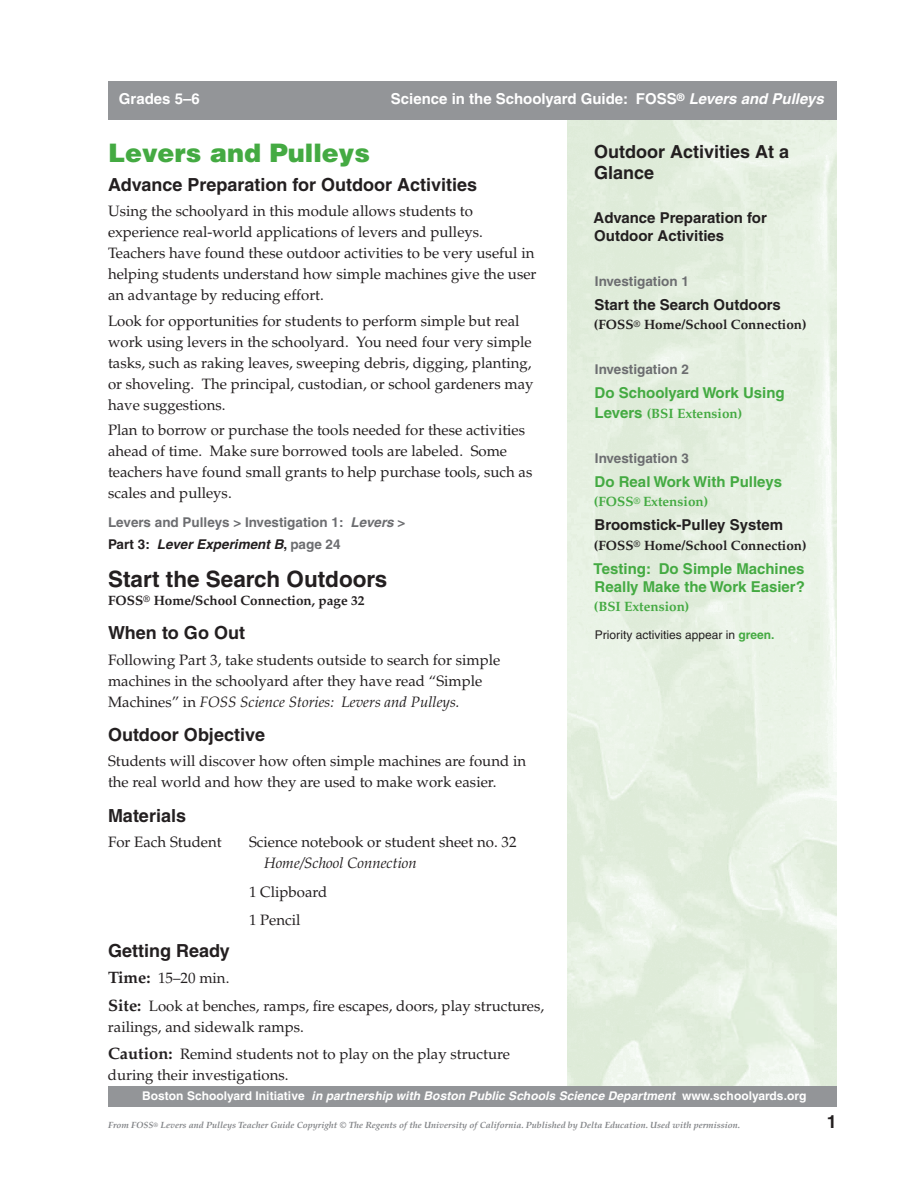
<style>
.page{position:relative;width:918px;height:1188px;background:#fff}
.page>*{position:absolute;margin:0;border:0;box-sizing:border-box;transform-origin:0 0}
.t1{font:900 25.5px "Helvetica LT Std";color:#44aa42}
.t2{font:700 22.5px "Helvetica";color:#231f20}
.t3{font:700 18px/21.6px "Helvetica";color:#231f20}
.t4{font:15px/21px "Palatino";color:#231f20}
.t5{font:700 15px/18px "Helvetica";color:#44aa42}
.t6{font:700 15px/18px "Helvetica";color:#231f20}
.t7{font:700 15px "Helvetica";color:#fff}
.t8{font:italic 15px "Palatino";color:#231f20}
.t9{font:700 13.5px/22.5px "Helvetica";color:#6c6d70}
.t10{font:700 13.5px "Palatino";color:#231f20}
.t11{font:700 13.5px "Palatino";color:#44aa42}
.t12{font:italic 700 12px "Helvetica";letter-spacing:.005em;color:#fff}
.t13{font:12px "Helvetica";color:#231f20}
.t14{font:italic 700 9px "Palatino";color:#808285}
.s1{font-style:italic}
.s2{color:#231f20}
.s3{font-style:italic;color:#231f20}
.s4{font-weight:700;font-size:16.5px}
.s5{font-family:"Helvetica";font-size:15px}
.s6{font-weight:700;color:#44aa42}
.s7{font-style:normal}
</style>
<div class="page">
<div style="left:108px;top:1087px;width:729px;height:20px;background:#939598"></div>
<div style="left:108px;top:81px;width:729px;height:39px;background:#939598"></div>
<img style="left:722px;top:974px;width:92px;height:91px">
<p class="t7" style="left:119px;top:93px;width:82px">Grades 5–6</p>
<p class="t7" style="left:391px;top:93px;width:435px">Science in the Schoolyard Guide: FOSS<sup>®</sup> <span class="s1">Levers and Pulleys</span></p>
<h1 class="t1" style="left:108px;top:143px;width:264px">Levers and Pulleys</h1>
<p class="t3" style="left:108px;top:175px;width:371px">Advance Preparation for Outdoor Activities</p>
<p class="t4" style="left:108px;top:202px;width:430px">Using the schoolyard in this module allows students to experience real-world applications of levers and pulleys.<br>Teachers have found these outdoor activities to be very useful in helping students understand how simple machines give the user an advantage by reducing effort.</p>
<p class="t4" style="left:108px;top:312px;width:427px">Look for opportunities for students to perform simple but real work using levers in the schoolyard. You need four very simple tasks, such as raking leaves, sweeping debris, digging, planting, or shoveling. The principal, custodian, or school gardeners may have suggestions.</p>
<p class="t4" style="left:108px;top:421px;width:426px">Plan to borrow or purchase the tools needed for these activities ahead of time. Make sure borrowed tools are labeled. Some teachers have found small grants to help purchase tools, such as scales and pulleys.</p>
<p class="t9" style="left:108px;top:512px;width:299px">Levers and Pulleys &gt; Investigation 1: <span class="s1">Levers</span> &gt;<br><span class="s2">Part 3:</span> <span class="s3">Lever Experiment B</span><span class="s2">,</span> page 24</p>
<h2 class="t2" style="left:108px;top:571px;width:281px">Start the Search Outdoors</h2>
<p class="t10" style="left:108px;top:595px;width:258px">FOSS<sup>®</sup> Home/School Connection, page 32</p>
<p class="t3" style="left:108px;top:624px;width:138px">When to Go Out</p>
<p class="t4" style="left:108px;top:651px;width:394px">Following Part 3, take students outside to search for simple machines in the schoolyard after they have read “Simple<br>Machines” in <span class="s1">FOSS Science Stories: Levers and Pulleys.</span></p>
<p class="t3" style="left:108px;top:725px;width:159px">Outdoor Objective</p>
<p class="t4" style="left:108px;top:752px;width:420px">Students will discover how often simple machines are found in the real world and how they are used to make work easier.</p>
<p class="t3" style="left:108px;top:806px;width:80px">Materials</p>
<p class="t4" style="left:108px;top:833px;width:115px">For Each Student</p>
<p class="t4" style="left:249px;top:833px;width:269px">Science notebook or student sheet no. 32</p>
<p class="t8" style="left:264px;top:857px;width:154px">Home/School Connection</p>
<p class="t4" style="left:249px;top:879px;width:80px;line-height:28.5px">1 Clipboard<br>1 Pencil</p>
<p class="t3" style="left:108px;top:942px;width:123px">Getting Ready</p>
<p class="t4" style="left:108px;top:966px;width:438px;line-height:27.8px"><span class="s4">Time:</span> 15–20 min.<br><span class="s4">Site:</span> Look at benches, ramps, fire escapes, doors, play structures,</p>
<p class="t4" style="left:108px;top:1014px;width:404px;line-height:27.8px">railings, and sidewalk ramps.<br><span class="s4">Caution:</span> Remind students not to play on the play structure</p>
<p class="t4" style="left:108px;top:1066px;width:182px">during their investigations.</p>
<p class="t3" style="left:594px;top:142px;width:197px">Outdoor Activities At a<br>Glance</p>
<p class="t6" style="left:594px;top:210px;width:175px">Advance Preparation for<br>Outdoor Activities</p>
<p class="t9" style="left:595px;top:271px;width:95px">Investigation 1</p>
<p class="t6" style="left:595px;top:297px;width:188px">Start the Search Outdoors</p>
<p class="t10" style="left:594px;top:320px;width:214px">(FOSS<sup>®</sup> Home/School Connection)</p>
<p class="t9" style="left:595px;top:360px;width:95px">Investigation 2</p>
<p class="t5" style="left:595px;top:386px;width:192px">Do Schoolyard Work Using</p>
<p class="t11" style="left:595px;top:408px;width:149px"><span class="s5">Levers</span> (BSI Extension)</p>
<p class="t9" style="left:595px;top:448px;width:95px">Investigation 3</p>
<p class="t5" style="left:595px;top:474px;width:189px">Do Real Work With Pulleys</p>
<p class="t11" style="left:594px;top:497px;width:116px">(FOSS<sup>®</sup> Extension)</p>
<p class="t6" style="left:595px;top:518px;width:190px">Broomstick-Pulley System</p>
<p class="t10" style="left:594px;top:540px;width:214px">(FOSS<sup>®</sup> Home/School Connection)</p>
<p class="t5" style="left:594px;top:561px;width:213px">Testing: Do Simple Machines<br>Really Make the Work Easier?</p>
<p class="t11" style="left:594px;top:602px;width:97px">(BSI Extension)</p>
<p class="t13" style="left:595px;top:631px;width:181px">Priority activities appear in <span class="s6">green.</span></p>
<p class="t12" style="left:142px;top:1091px;width:666px"><span class="s7">Boston Schoolyard Initiative</span> in partnership with Boston Public Schools Science Department <span class="s7">www.schoolyards.org</span></p>
<p class="t14" style="left:108px;top:1122px;width:634px">From FOSS<sup>®</sup> Levers and Pulleys Teacher Guide Copyright © The Regents of the University of California. Published by Delta Education. Used with permission.</p>
<p class="t3" style="left:827px;top:1113px;width:12px">1</p>
</div>
